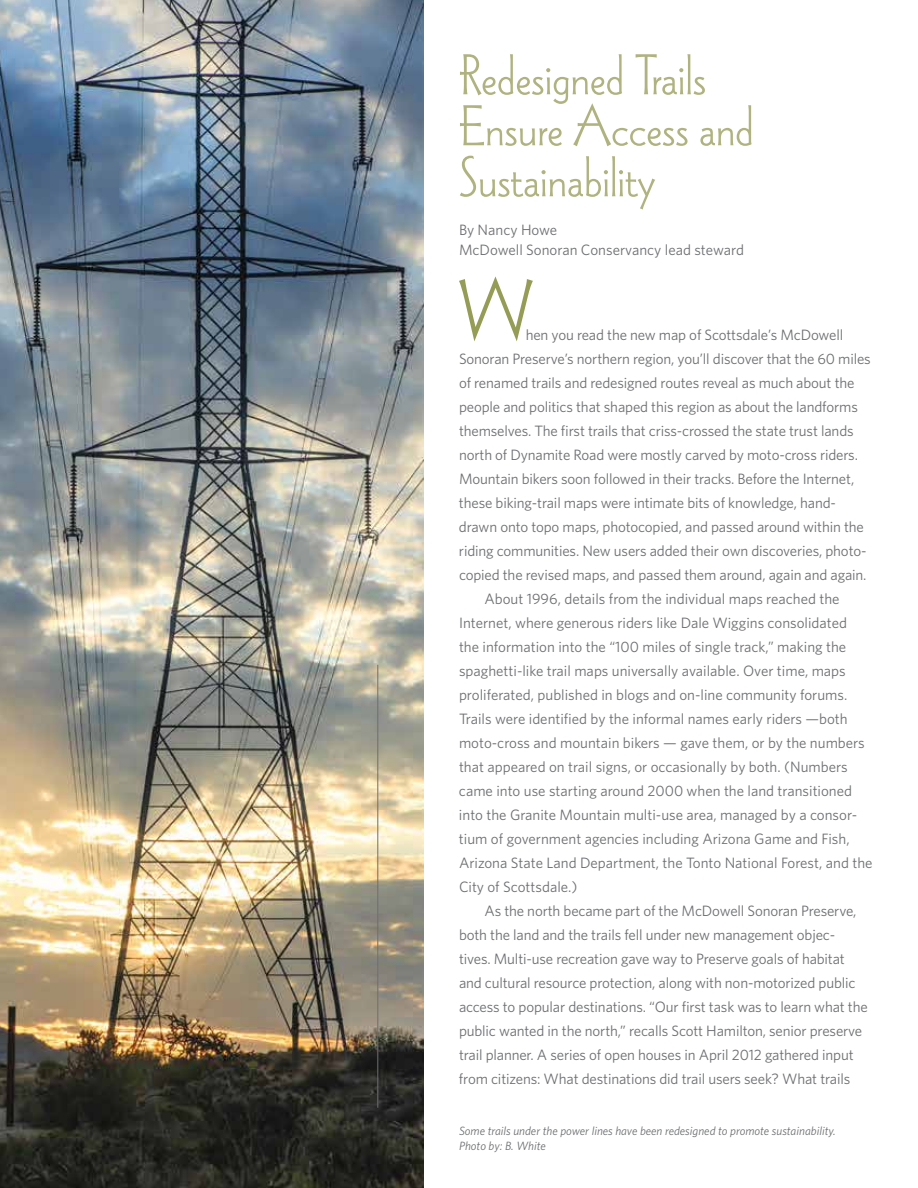
<style>
.page{position:relative;width:918px;height:1188px;background:#fff}
.page>*{position:absolute;margin:0;border:0;box-sizing:border-box;transform-origin:0 0}
.t1{font:90px "Wade Sans Light Plain";color:#949c55}
.t2{font:60px/51px "Wade Sans Light Plain";color:#afb380}
.t3{font:15px/19.5px "Whitney";letter-spacing:-.01em;color:#6d6e71}
.t4{font:italic 12px/15px "Whitney";color:#6d6e71}
</style>
<div class="page">
<img style="left:0;top:0;width:423px;height:1188px">
<hr style="left:377px;top:665px;width:1px;height:443px;background:#6d6e71">
<h2 class="t2" style="left:459px;top:48px;width:296px">Redesigned Trails<br>Ensure Access and<br>Sustainability</h2>
<p class="t3" style="left:459px;top:220px;width:287px">By N ancy Howe<br>McDowell Sonoran Conservancy lead steward</p>
<h1 class="t1" style="left:459px;top:256px;width:75px">W</h1>
<p class="t3" style="left:526px;top:324px;width:319px">hen you read the new map of Scottsdale’s McDowell</p>
<p class="t3" style="left:459px;top:348px;width:413px">Sonoran Preserve’s northern region, you’ll discover that the 60 miles</p>
<p class="t3" style="left:459px;top:372px;width:397px">of renamed trails and redesigned routes reveal as much about the</p>
<p class="t3" style="left:459px;top:396px;width:400px">people and politics that shaped this region as about the landforms</p>
<p class="t3" style="left:459px;top:420px;width:396px">themselves. The first trails that criss-crossed the state trust lands</p>
<p class="t3" style="left:459px;top:444px;width:400px">north of Dynamite Road were mostly carved by moto-cross riders.</p>
<p class="t3" style="left:459px;top:468px;width:397px">Mountain bikers soon followed in their tracks. Before the I nternet,</p>
<p class="t3" style="left:459px;top:492px;width:379px">these biking-trail maps were intimate bits of knowledge, hand-</p>
<p class="t3" style="left:459px;top:516px;width:406px">drawn onto topo maps, photocopied, and passed around within the</p>
<p class="t3" style="left:459px;top:540px;width:409px">riding communities. New users added their own discoveries, photo-</p>
<p class="t3" style="left:459px;top:564px;width:409px">copied the revised maps, and passed them around, again and again.</p>
<p class="t3" style="left:484px;top:588px;width:357px">About 1996, details from the individual maps reached the</p>
<p class="t3" style="left:459px;top:612px;width:390px">I nternet, where generous riders like Dale Wiggins consolidated</p>
<p class="t3" style="left:459px;top:636px;width:389px">the information into the “100 miles of single track,” making the</p>
<p class="t3" style="left:459px;top:660px;width:388px">spaghetti-like trail maps universally available. Over time, maps</p>
<p class="t3" style="left:459px;top:684px;width:390px">proliferated, published in blogs and on-line community forums.</p>
<p class="t3" style="left:459px;top:708px;width:390px">Trails were identified by the informal names early riders —both</p>
<p class="t3" style="left:459px;top:732px;width:407px">moto-cross and mountain bikers — gave them, or by the numbers</p>
<p class="t3" style="left:459px;top:756px;width:390px">that appeared on trail signs, or occasionally by both. (N umbers</p>
<p class="t3" style="left:459px;top:780px;width:395px">came into use starting around 2000 when the land transitioned</p>
<p class="t3" style="left:459px;top:804px;width:400px">into the Granite Mountain multi-use area, managed by a consor-</p>
<p class="t3" style="left:459px;top:828px;width:392px">tium of government agencies including Arizona Game and Fish,</p>
<p class="t3" style="left:459px;top:852px;width:415px">Arizona State Land Department, the Tonto National Forest, and the</p>
<p class="t3" style="left:459px;top:876px;width:120px">City of Scottsdale.)</p>
<p class="t3" style="left:484px;top:900px;width:374px">As the north became part of the McDowell Sonoran Preserve,</p>
<p class="t3" style="left:459px;top:924px;width:378px">both the land and the trails fell under new management objec-</p>
<p class="t3" style="left:459px;top:948px;width:387px">tives. Multi-use recreation gave way to Preserve goals of habitat</p>
<p class="t3" style="left:459px;top:972px;width:398px">and cultural resource protection, along with non-motorized public</p>
<p class="t3" style="left:459px;top:996px;width:410px">access to popular destinations. “Our first task was to learn what the</p>
<p class="t3" style="left:459px;top:1020px;width:405px">public wanted in the north,” recalls Scott Hamilton, senior preserve</p>
<p class="t3" style="left:459px;top:1044px;width:396px">trail planner. A series of open houses in April 2012 gathered input</p>
<p class="t3" style="left:459px;top:1068px;width:393px">from citizens: What destinations did trail users seek? What trails</p>
<p class="t4" style="left:459px;top:1123px;width:378px">Some trails under the power lines have been redesigned to promote sustainability.<br>Photo by: B. White</p>
</div>
